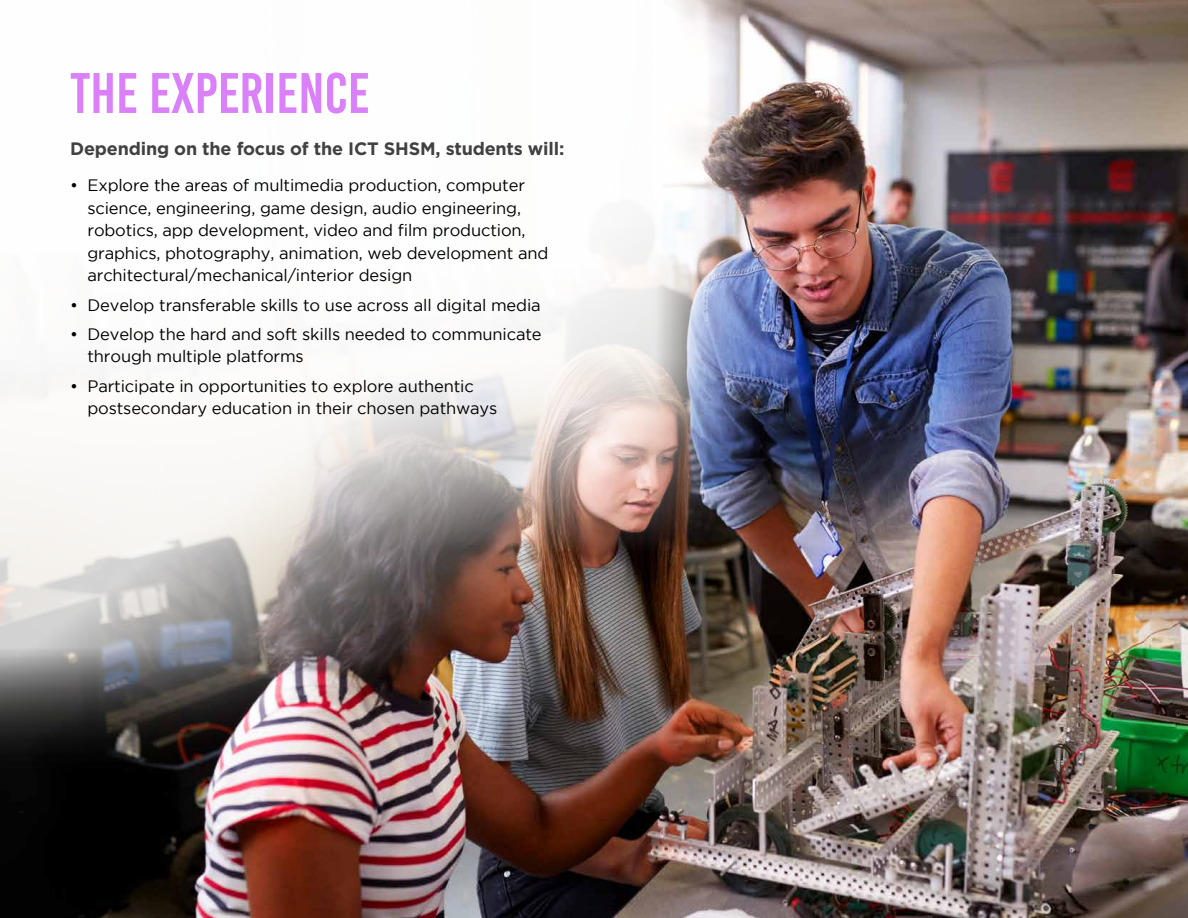
<style>
.page{position:relative;width:1188px;height:918px;background:#fff}
.page>*{position:absolute;margin:0;border:0;box-sizing:border-box;transform-origin:0 0}
.t1{font:57px "Bebas Kai";color:#da80f8}
.t2{font:700 18px "Gotham";letter-spacing:-.01em;color:#414042}
.t3{font:16.5px/22.5px "Gotham";letter-spacing:-.01em;color:#000}
</style>
<div class="page">
<img style="left:0;top:0;width:1188px;height:918px">
<img style="left:0;top:0;width:784px;height:788px">
<h1 class="t1" style="left:70px;top:63px;width:301px">THE EXPERIENCE</h1>
<p class="t2" style="left:70px;top:136px;width:496px">Depending on the focus of the ICT SHSM, students will:</p>
<p class="t3" style="left:87px;top:174px;width:462px;text-indent:-17px">• Explore the areas of multimedia production, computer science, engineering, game design, audio engineering, robotics, app development, video and film production, graphics, photography, animation, web development and architectural/mechanical/interior design</p>
<p class="t3" style="left:70px;top:293px;width:472px">• Develop transferable skills to use across all digital media</p>
<p class="t3" style="left:87px;top:323px;width:456px;text-indent:-17px">• Develop the hard and soft skills needed to communicate through multiple platforms</p>
<p class="t3" style="left:87px;top:374px;width:411px;text-indent:-17px">• Participate in opportunities to explore authentic postsecondary education in their chosen pathways</p>
</div>
